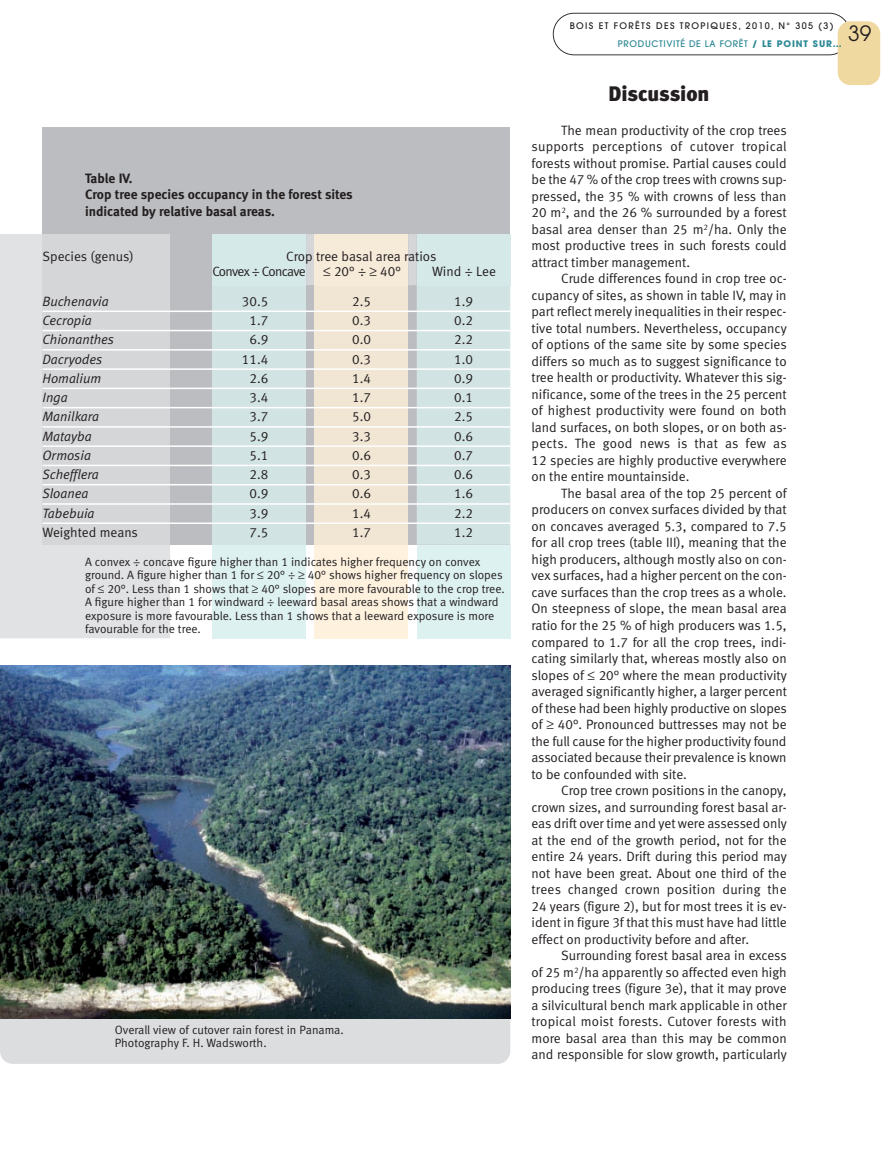
<style>
.page{position:relative;width:893px;height:1149px;background:#fff}
.page>*{position:absolute;margin:0;border:0;box-sizing:border-box;transform-origin:0 0}
.t1{font:21px "Meta Black LF";letter-spacing:-.005em;color:#231f20}
.t2{font:21px "Avant Garde";color:#231f20}
.t3{font:13.5px/16.5px "Meta Normal LF";color:#231f20;text-align:justify}
.t4{font:italic 13.5px "Meta Normal LF";color:#231f20}
.t5{font:13.5px/16.5px "Meta Bold LF";letter-spacing:-.005em;color:#231f20}
.t6{font:12px/13.5px "Meta Normal LF";color:#231f20}
.t7{font:500 9px "Avant Garde";letter-spacing:.15em;color:#231f20}
.t8{font:500 9px "Avant Garde";letter-spacing:.07em;color:#2c8993}
.s1{font-weight:700}
</style>
<div class="page">
<div style="left:0;top:668px;width:510px;height:395px;background:#dcdddf;border-radius:13px"></div>
<svg style="left:553px;top:13px;width:294px;height:42px"></svg>
<div style="left:838px;top:21px;width:42px;height:64px;background:#f0d9a0;border-radius:13px"></div>
<div style="left:43px;top:128px;width:467px;height:416px;background:#bcbdc0"></div>
<div style="left:0;top:234px;width:170px;height:404px;background:#e1e2e4"></div>
<div style="left:43px;top:234px;width:127px;height:310px;background:#d5d6d8"></div>
<div style="left:213px;top:544px;width:93px;height:94px;background:#ddf1f0"></div>
<div style="left:213px;top:285px;width:93px;height:259px;background:#d2e3e4"></div>
<div style="left:213px;top:234px;width:93px;height:51px;background:#d6e9e9"></div>
<div style="left:315px;top:544px;width:93px;height:94px;background:#fef2df"></div>
<div style="left:417px;top:544px;width:93px;height:94px;background:#ddf1f0"></div>
<svg style="left:306px;top:234px;width:204px;height:310px;background:#e0e1d9"></svg>
<div style="left:417px;top:234px;width:93px;height:51px;background:#d6e9e9"></div>
<hr style="left:43px;top:310px;width:467px;height:2px;background:#fff">
<hr style="left:43px;top:330px;width:467px;height:1px;background:#fff">
<hr style="left:43px;top:349px;width:467px;height:1px;background:#fff">
<hr style="left:43px;top:368px;width:467px;height:2px;background:#fff">
<hr style="left:43px;top:387px;width:467px;height:2px;background:#fff">
<hr style="left:43px;top:407px;width:467px;height:1px;background:#fff">
<hr style="left:43px;top:426px;width:467px;height:1px;background:#fff">
<hr style="left:43px;top:445px;width:467px;height:2px;background:#fff">
<hr style="left:43px;top:464px;width:467px;height:2px;background:#fff">
<hr style="left:43px;top:484px;width:467px;height:1px;background:#fff">
<hr style="left:43px;top:503px;width:467px;height:1px;background:#fff">
<hr style="left:43px;top:522px;width:467px;height:2px;background:#fff">
<img style="left:0;top:665px;width:510px;height:352px">
<p class="t5" style="left:85px;top:171px;width:269px">Table IV.<br>Crop tree species occupancy in the forest sites indicated by relative basal areas.</p>
<p class="t3" style="left:43px;top:249px;width:93px">Species (genus)</p>
<p class="t3" style="left:212px;top:250px;width:226px;line-height:15px;text-indent:74px">Crop tree basal area ratios<br>Convex ÷ Concave</p>
<p class="t3" style="left:323px;top:264px;width:79px">≤ 20° ÷ ≥ 40°</p>
<p class="t3" style="left:432px;top:264px;width:65px">Wind ÷ Lee</p>
<p class="t4" style="left:43px;top:296px;width:68px">Buchenavia</p>
<p class="t3" style="left:242px;top:294px;width:28px">30.5</p>
<p class="t3" style="left:352px;top:294px;width:20px">2.5</p>
<p class="t3" style="left:454px;top:294px;width:20px">1.9</p>
<p class="t4" style="left:43px;top:316px;width:51px">Cecropia</p>
<p class="t3" style="left:249px;top:313px;width:20px">1.7</p>
<p class="t3" style="left:352px;top:313px;width:20px">0.3</p>
<p class="t3" style="left:454px;top:313px;width:20px">0.2</p>
<p class="t4" style="left:43px;top:335px;width:73px">Chionanthes</p>
<p class="t3" style="left:249px;top:332px;width:20px">6.9</p>
<p class="t3" style="left:352px;top:332px;width:20px">0.0</p>
<p class="t3" style="left:454px;top:332px;width:20px">2.2</p>
<p class="t4" style="left:43px;top:354px;width:61px">Dacryodes</p>
<p class="t3" style="left:242px;top:352px;width:28px">11.4</p>
<p class="t3" style="left:352px;top:352px;width:20px">0.3</p>
<p class="t3" style="left:454px;top:352px;width:20px">1.0</p>
<p class="t4" style="left:43px;top:373px;width:60px">Homalium</p>
<p class="t3" style="left:249px;top:371px;width:20px">2.6</p>
<p class="t3" style="left:352px;top:371px;width:20px">1.4</p>
<p class="t3" style="left:454px;top:371px;width:20px">0.9</p>
<p class="t4" style="left:43px;top:393px;width:27px">Inga</p>
<p class="t3" style="left:249px;top:390px;width:20px">3.4</p>
<p class="t3" style="left:352px;top:390px;width:20px">1.7</p>
<p class="t3" style="left:454px;top:390px;width:20px">0.1</p>
<p class="t4" style="left:43px;top:412px;width:58px">Manilkara</p>
<p class="t3" style="left:249px;top:409px;width:20px">3.7</p>
<p class="t3" style="left:352px;top:409px;width:20px">5.0</p>
<p class="t3" style="left:454px;top:409px;width:20px">2.5</p>
<p class="t4" style="left:43px;top:431px;width:51px">Matayba</p>
<p class="t3" style="left:249px;top:429px;width:20px">5.9</p>
<p class="t3" style="left:352px;top:429px;width:20px">3.3</p>
<p class="t3" style="left:454px;top:429px;width:20px">0.6</p>
<p class="t4" style="left:43px;top:450px;width:50px">Ormosia</p>
<p class="t3" style="left:249px;top:448px;width:20px">5.1</p>
<p class="t3" style="left:352px;top:448px;width:20px">0.6</p>
<p class="t3" style="left:454px;top:448px;width:20px">0.7</p>
<p class="t4" style="left:43px;top:470px;width:58px">Schefflera</p>
<p class="t3" style="left:249px;top:467px;width:20px">2.8</p>
<p class="t3" style="left:352px;top:467px;width:20px">0.3</p>
<p class="t3" style="left:454px;top:467px;width:20px">0.6</p>
<p class="t4" style="left:43px;top:489px;width:47px">Sloanea</p>
<p class="t3" style="left:249px;top:486px;width:20px">0.9</p>
<p class="t3" style="left:352px;top:486px;width:20px">0.6</p>
<p class="t3" style="left:454px;top:486px;width:20px">1.6</p>
<p class="t4" style="left:43px;top:508px;width:54px">Tabebuia</p>
<p class="t3" style="left:249px;top:506px;width:20px">3.9</p>
<p class="t3" style="left:352px;top:506px;width:20px">1.4</p>
<p class="t3" style="left:454px;top:506px;width:20px">2.2</p>
<p class="t3" style="left:43px;top:525px;width:97px">Weighted means</p>
<p class="t3" style="left:249px;top:525px;width:20px">7.5</p>
<p class="t3" style="left:352px;top:525px;width:20px">1.7</p>
<p class="t3" style="left:454px;top:525px;width:20px">1.2</p>
<p class="t6" style="left:85px;top:555px;width:421px">A convex ÷ concave figure higher than 1 indicates higher frequency on convex ground. A figure higher than 1 for ≤ 20° ÷ ≥ 40° shows higher frequency on slopes of ≤ 20°. Less than 1 shows that ≥ 40° slopes are more favourable to the crop tree.<br>A figure higher than 1 for windward ÷ leeward basal areas shows that a windward exposure is more favourable. Less than 1 shows that a leeward exposure is more favourable for the tree.</p>
<p class="t6" style="left:115px;top:1023px;width:230px">Overall view of cutover rain forest in Panama.<br>Photography F. H. Wadsworth.</p>
<p class="t7" style="left:570px;top:23px;width:265px">BOIS ET FORÊTS DES TROPIQUES, 2010, N° 305 (3)</p>
<h1 class="t2" style="left:848px;top:26px;width:25px">39</h1>
<p class="t8" style="left:618px;top:41px;width:226px">PRODUCTIVITÉ DE LA FORÊT <span class="s1">/ LE POINT SUR…</span></p>
<h1 class="t1" style="left:609px;top:86px;width:102px">Discussion</h1>
<p class="t3" style="left:531px;top:123px;width:257px;text-indent:30px">The mean productivity of the crop trees supports perceptions of cutover tropical forests without promise. Partial causes could be the 47 % of the crop trees with crowns sup&shy;pressed, the 35 % with crowns of less than 20 m<sup>2</sup>, and the 26 % surrounded by a forest basal area denser than 25 m<sup>2</sup>/ha. Only the most productive trees in such forests could attract timber management.</p>
<p class="t3" style="left:531px;top:271px;width:257px;text-indent:30px">Crude differences found in crop tree oc&shy;cupancy of sites, as shown in table IV, may in part reflect merely inequalities in their respec&shy;tive total numbers. Nevertheless, occupancy of options of the same site by some species differs so much as to suggest significance to tree health or productivity. Whatever this sig&shy;nificance, some of the trees in the 25 percent of highest productivity were found on both land surfaces, on both slopes, or on both as&shy;pects. The good news is that as few as 12 species are highly productive everywhere on the entire mountainside.</p>
<p class="t3" style="left:531px;top:486px;width:257px;text-indent:30px">The basal area of the top 25 percent of producers on convex surfaces divided by that on concaves averaged 5.3, compared to 7.5 for all crop trees (table III), meaning that the high producers, although mostly also on con&shy;vex surfaces, had a higher percent on the con&shy;cave surfaces than the crop trees as a whole.<br>On steepness of slope, the mean basal area ratio for the 25 % of high producers was 1.5, compared to 1.7 for all the crop trees, indi&shy;cating similarly that, whereas mostly also on slopes of ≤ 20° where the mean productivity averaged significantly higher, a larger percent of these had been highly productive on slopes of ≥ 40°. Pronounced buttresses may not be the full cause for the higher productivity found associated because their prevalence is known to be confounded with site.</p>
<p class="t3" style="left:531px;top:783px;width:257px;text-indent:30px">Crop tree crown positions in the canopy, crown sizes, and surrounding forest basal ar&shy;eas drift over time and yet were assessed only at the end of the growth period, not for the entire 24 years. Drift during this period may not have been great. About one third of the trees changed crown position during the 24 years (figure 2), but for most trees it is ev&shy;ident in figure 3f that this must have had little effect on productivity before and after.</p>
<p class="t3" style="left:531px;top:948px;width:257px;text-indent:30px">Surrounding forest basal area in excess of 25 m<sup>2</sup>/ha apparently so affected even high producing trees (figure 3e), that it may prove a silvicultural bench mark applicable in other tropical moist forests. Cutover forests with more basal area than this may be common and responsible for slow growth, particularly</p>
</div>
